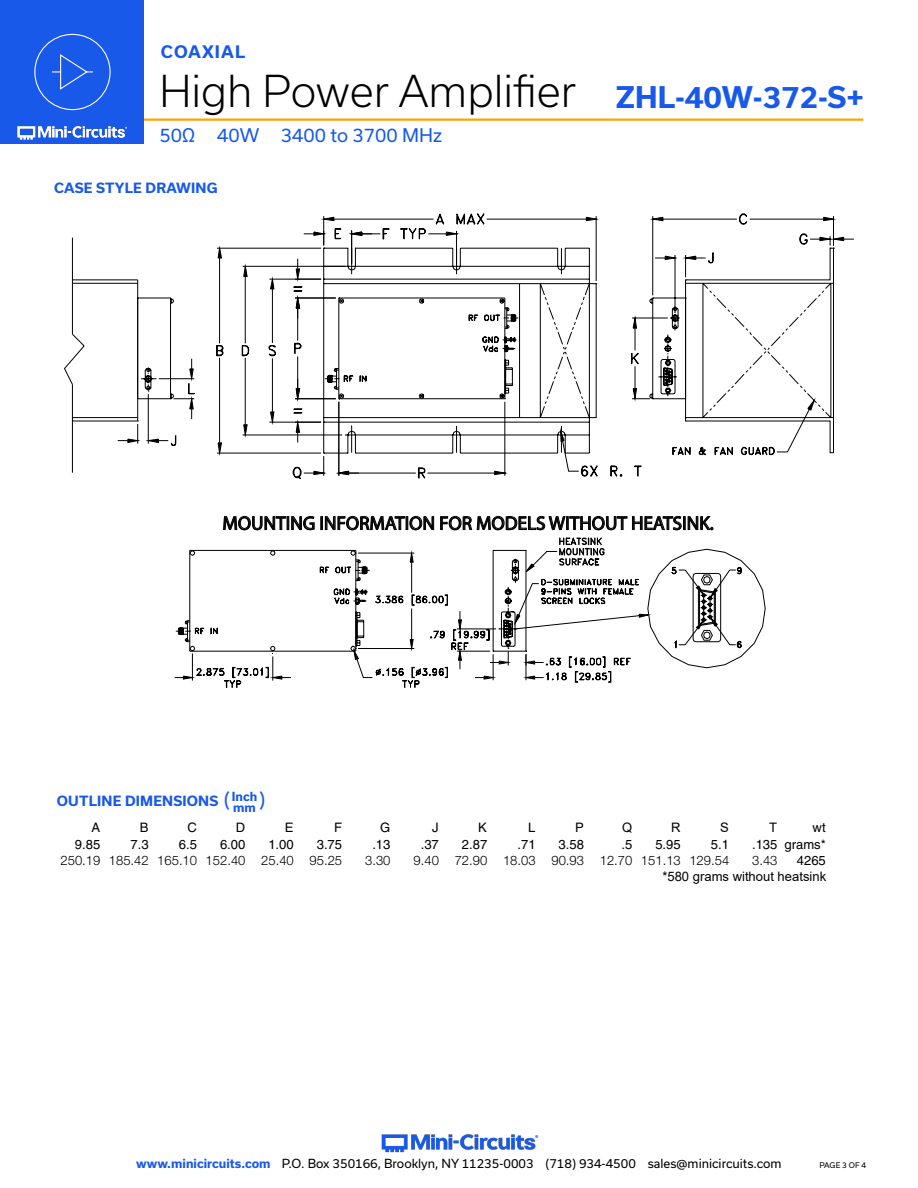
<style>
.page{position:relative;width:918px;height:1188px;background:#fff}
.page>*{position:absolute;margin:0;border:0;box-sizing:border-box;transform-origin:0 0}
.t1{font:300 42px "Usual";color:#000}
.t2{font:700 28.5px "Usual";color:#1859ea}
.Blue_Headers{font:19.5px "Usual";color:#1859ea}
.t3{font:19.2px "Myriad";color:#000}
.t4{font:18px "Usual";color:#1859ea}
.t5{font:700 16.5px "Usual";letter-spacing:.065em;color:#1859ea}
.Blue_Headers-2{font:700 13.5px "Usual";letter-spacing:.015em;color:#1859ea}
.t6{font:300 13.05px "Helvetica Neue";color:#000}
.t7{font:13.05px "Helvetica";color:#000}
.t8{font:13.05px/16.5px "Arial";color:#000;text-align:right}
.t9{font:12px "Usual";color:#000}
.Blue_Headers-3{font:700 12px "Usual";color:#1859ea}
.t10{font:7.5px "Usual";color:#000}
.s1{font-family:"Helvetica"}
.s2{font-weight:700;color:#1859ea}
</style>
<div class="page">
<img style="left:381px;top:1134px;width:158px;height:19px">
<hr style="left:130px;top:118px;width:733px;height:3px;background:#ffa300">
<div style="left:0;top:0;width:144px;height:144px;background:#1859ea"></div>
<img style="left:17px;top:120px;width:128px;height:20px">
<div style="left:34px;top:34px;width:77px;height:76px;border:1px solid #fff;border-radius:50%"></div>
<svg style="left:52px;top:54px;width:41px;height:36px"></svg>
<svg style="left:321px;top:213px;width:239px;height:15px"></svg>
<svg style="left:72px;top:237px;width:436px;height:242px"></svg>
<svg style="left:141px;top:228px;width:417px;height:225px"></svg>
<svg style="left:482px;top:248px;width:78px;height:205px"></svg>
<svg style="left:560px;top:213px;width:294px;height:264px"></svg>
<svg style="left:175px;top:515px;width:591px;height:173px"></svg>
<h3 class="t5" style="left:161px;top:42px;width:86px">COAXIAL</h3>
<h1 class="t1" style="left:159px;top:67px;width:418px">High Power Amplifier</h1>
<h2 class="t2" style="left:616px;top:81px;width:250px">ZHL-40W-372-S+</h2>
<h3 class="t4" style="left:159px;top:125px;width:284px">50Ω 40W 3400 to 3700 MHz</h3>
<p class="Blue_Headers-2" style="left:54px;top:180px;width:165px">CASE STYLE DRAWING</p>
<p class="t3" style="left:222px;top:514px;width:493px">MOUNTING INFORMATION FOR MODELS WITHOUT HEATSINK.</p>
<p class="Blue_Headers-2" style="left:57px;top:793px;width:163px">OUTLINE DIMENSIONS</p>
<p class="Blue_Headers" style="left:224px;top:790px;width:8px">(</p>
<p class="Blue_Headers-3" style="left:232px;top:790px;width:27px">Inch</p>
<p class="Blue_Headers" style="left:259px;top:790px;width:8px">)</p>
<p class="Blue_Headers-3" style="left:233px;top:800px;width:24px">mm</p>
<p class="t7" style="left:91px;top:820px;width:10px">A</p>
<p class="t7" style="left:140px;top:820px;width:10px">B</p>
<p class="t7" style="left:187px;top:820px;width:11px">C</p>
<p class="t7" style="left:236px;top:820px;width:11px">D</p>
<p class="t7" style="left:285px;top:820px;width:10px">E</p>
<p class="t7" style="left:334px;top:820px;width:9px">F</p>
<p class="t7" style="left:380px;top:820px;width:12px">G</p>
<p class="t7" style="left:432px;top:820px;width:8px">J</p>
<p class="t7" style="left:478px;top:820px;width:10px">K</p>
<p class="t7" style="left:528px;top:820px;width:9px">L</p>
<p class="t7" style="left:575px;top:820px;width:10px">P</p>
<p class="t8" style="left:622px;top:819px;width:12px">Q</p>
<p class="t8" style="left:671px;top:819px;width:11px">R</p>
<p class="t8" style="left:720px;top:819px;width:10px">S</p>
<p class="t8" style="left:769px;top:819px;width:9px">T</p>
<p class="t7" style="left:813px;top:820px;width:15px">wt</p>
<p class="t7" style="left:75px;top:836px;width:27px">9.85</p>
<p class="t7" style="left:130px;top:836px;width:20px">7.3</p>
<p class="t7" style="left:179px;top:836px;width:20px">6.5</p>
<p class="t7" style="left:220px;top:836px;width:27px">6.00</p>
<p class="t7" style="left:268px;top:836px;width:27px">1.00</p>
<p class="t7" style="left:317px;top:836px;width:27px">3.75</p>
<p class="t7" style="left:372px;top:836px;width:20px">.13</p>
<p class="t7" style="left:421px;top:836px;width:20px">.37</p>
<p class="t7" style="left:462px;top:836px;width:27px">2.87</p>
<p class="t7" style="left:517px;top:836px;width:20px">.71</p>
<p class="t7" style="left:559px;top:836px;width:27px">3.58</p>
<p class="t7" style="left:621px;top:836px;width:12px">.5</p>
<p class="t7" style="left:655px;top:836px;width:27px">5.95</p>
<p class="t7" style="left:711px;top:836px;width:20px">5.1</p>
<p class="t7" style="left:752px;top:836px;width:75px">.135 grams*</p>
<p class="t6" style="left:61px;top:852px;width:283px">250.19 185.42 165.10 152.40 25.40 95.25</p>
<p class="t6" style="left:365px;top:852px;width:27px">3.30</p>
<p class="t6" style="left:414px;top:852px;width:317px">9.40 72.90 18.03 90.93 12.70 151.13 129.54</p>
<p class="t6" style="left:752px;top:852px;width:27px">3.43</p>
<p class="t8" style="left:662px;top:852px;width:165px"><span class="s1">4265<br></span>*580 grams without heatsink</p>
<p class="t9" style="left:136px;top:1157px;width:647px"><span class="s2">www.minicircuits.com</span> P.O. Box 350166, Brooklyn, NY 11235-0003 (718) 934-4500 sales@minicircuits.com</p>
<p class="t10" style="left:819px;top:1161px;width:48px">PAGE 3 OF 4</p>
</div>
